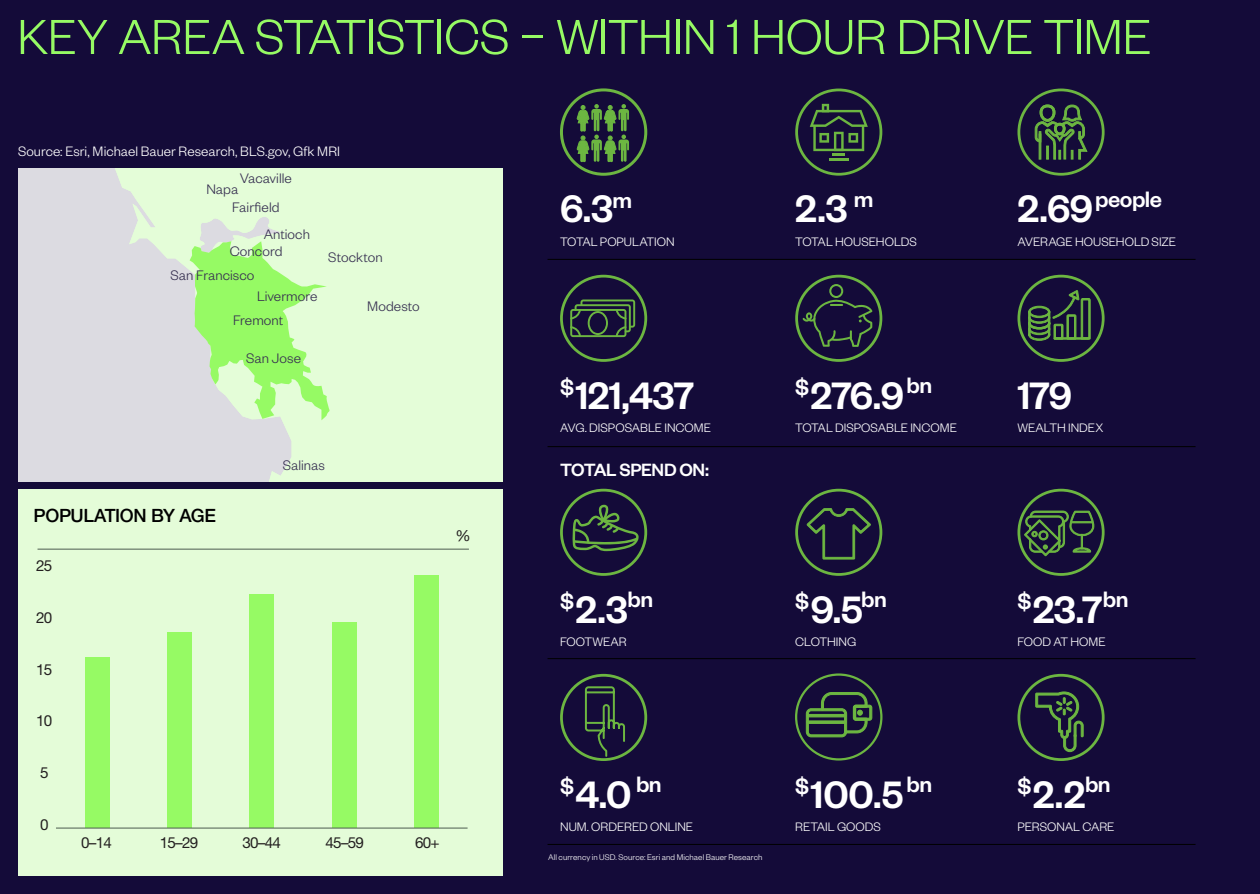
<style>
.page{position:relative;width:1260px;height:894px;background:#140b39}
.page>*{position:absolute;margin:0;border:0;box-sizing:border-box;transform-origin:0 0}
.t1{font:300 54px "Founders Grotesk";letter-spacing:-.01em;color:#96fa64}
.t2{font:500 42px "Founders Grotesk";letter-spacing:-.02em;color:#fff}
.t3{font:500 24.45px "Founders Grotesk";letter-spacing:-.02em;color:#fff}
.t4{font:500 19.5px "Founders Grotesk";letter-spacing:-.025em;color:#fff}
.t5{font:500 18.3px "Helvetica Neue LT Std";letter-spacing:-.02em;color:#000}
.t6{font:15.3px "Helvetica Neue LT Std";letter-spacing:-.05em;color:#231f20}
.t7{font:300 15.15px "Founders Grotesk";letter-spacing:.005em;color:#373051}
.t8{font:300 15px "Founders Grotesk";letter-spacing:.005em;color:#fff}
.t9{font:300 13.5px "Founders Grotesk";color:#fff}
.t10{font:300 9px "Founders Grotesk";letter-spacing:.01em;color:#fff}
.s1{font-size:42px}
</style>
<div class="page">
<div style="left:18px;top:168px;width:484px;height:314px;background:#dcdbe1"></div>
<svg style="left:115px;top:168px;width:387px;height:314px;fill:#e4fdd8"></svg>
<svg style="left:190px;top:241px;width:140px;height:179px;background:#bbf79e"></svg>
<div style="left:18px;top:489px;width:484px;height:387px;background:#e4fcd8"></div>
<div style="left:85px;top:657px;width:24px;height:171px;background:#96fa64"></div>
<div style="left:167px;top:633px;width:25px;height:195px;background:#96fa64"></div>
<div style="left:249px;top:595px;width:25px;height:233px;background:#96fa64"></div>
<div style="left:332px;top:623px;width:24px;height:205px;background:#96fa64"></div>
<div style="left:414px;top:575px;width:25px;height:253px;background:#96fa64"></div>
<hr style="left:38px;top:549px;width:431px;height:1px;background:#4d5b50">
<hr style="left:56px;top:828px;width:412px;height:1px;background:#4d5b50">
<div style="left:1017px;top:89px;width:88px;height:87px;border:3px solid #6cb641;border-radius:50%"></div>
<svg style="left:1035px;top:105px;width:52px;height:55px"></svg>
<hr style="left:829px;top:158px;width:19px;height:3px;background:#6cb641">
<svg style="left:810px;top:104px;width:58px;height:52px"></svg>
<div style="left:795px;top:89px;width:87px;height:87px;border:3px solid #6cb641;border-radius:50%"></div>
<div style="left:560px;top:88px;width:87px;height:88px;border:3px solid #6cb641;border-radius:50%"></div>
<svg style="left:577px;top:104px;width:52px;height:58px"></svg>
<div style="left:560px;top:489px;width:87px;height:87px;border:3px solid #6cb641;border-radius:50%"></div>
<svg style="left:572px;top:505px;width:67px;height:46px"></svg>
<div style="left:795px;top:275px;width:87px;height:87px;border:3px solid #6cb641;border-radius:50%"></div>
<svg style="left:803px;top:284px;width:69px;height:63px"></svg>
<div style="left:560px;top:275px;width:87px;height:87px;border:3px solid #6cb641;border-radius:50%"></div>
<svg style="left:570px;top:299px;width:65px;height:38px"></svg>
<div style="left:1017px;top:489px;width:88px;height:87px;border:3px solid #6cb641;border-radius:50%"></div>
<svg style="left:1024px;top:510px;width:70px;height:65px"></svg>
<div style="left:795px;top:489px;width:87px;height:87px;border:3px solid #6cb641;border-radius:50%"></div>
<svg style="left:806px;top:508px;width:65px;height:52px"></svg>
<div style="left:1017px;top:674px;width:88px;height:87px;border:3px solid #6cb641;border-radius:50%"></div>
<svg style="left:1035px;top:691px;width:49px;height:61px"></svg>
<div style="left:560px;top:674px;width:87px;height:87px;border:3px solid #6cb641;border-radius:50%"></div>
<svg style="left:584px;top:686px;width:42px;height:72px"></svg>
<hr style="left:548px;top:259px;width:648px;height:1px;background:#000">
<hr style="left:548px;top:446px;width:648px;height:1px;background:#000">
<hr style="left:548px;top:658px;width:648px;height:1px;background:#000">
<hr style="left:548px;top:844px;width:648px;height:1px;background:#000">
<div style="left:1017px;top:275px;width:88px;height:87px;border:3px solid #6cb641;border-radius:50%"></div>
<svg style="left:1028px;top:290px;width:63px;height:51px"></svg>
<div style="left:795px;top:673px;width:88px;height:88px;border:2px solid #6cb641;border-radius:50%"></div>
<svg style="left:806px;top:692px;width:67px;height:46px"></svg>
<div style="left:806px;top:714px;width:41px;height:3px;border:1px solid #6cb641"></div>
<div style="left:806px;top:721px;width:41px;height:3px;border:1px solid #6cb641"></div>
<h1 class="t1" style="left:17px;top:4px;width:1136px">KEY AREA STATISTICS – WITHIN 1 HOUR DRIVE TIME</h1>
<p class="t8" style="left:18px;top:142px;width:324px">Source: Esri, Michael Bauer Research, BLS.gov, Gfk MRI</p>
<p class="t7" style="left:240px;top:169px;width:54px">Vacaville</p>
<p class="t7" style="left:206px;top:180px;width:33px">Napa</p>
<p class="t7" style="left:232px;top:198px;width:49px">Fairfield</p>
<p class="t7" style="left:264px;top:225px;width:48px">Antioch</p>
<p class="t7" style="left:230px;top:242px;width:54px">Concord</p>
<p class="t7" style="left:171px;top:266px;width:85px">San Francisco</p>
<p class="t7" style="left:257px;top:287px;width:62px">Livermore</p>
<p class="t7" style="left:233px;top:311px;width:52px">Fremont</p>
<p class="t7" style="left:246px;top:349px;width:56px">San Jose</p>
<p class="t7" style="left:328px;top:248px;width:56px">Stockton</p>
<p class="t7" style="left:367px;top:297px;width:54px">Modesto</p>
<h3 class="t5" style="left:34px;top:505px;width:184px">POPULATION BY AGE</h3>
<p class="t6" style="left:36px;top:557px;width:18px">25</p>
<p class="t6" style="left:36px;top:608px;width:18px">20</p>
<p class="t6" style="left:36px;top:660px;width:18px">15</p>
<p class="t6" style="left:36px;top:712px;width:18px">10</p>
<p class="t6" style="left:40px;top:763px;width:10px">5</p>
<p class="t6" style="left:40px;top:815px;width:10px">0</p>
<p class="t7" style="left:283px;top:456px;width:44px">Salinas</p>
<p class="t6" style="left:81px;top:833px;width:32px">0–14</p>
<p class="t6" style="left:160px;top:833px;width:40px">15–29</p>
<p class="t6" style="left:243px;top:833px;width:40px">30–44</p>
<p class="t6" style="left:326px;top:833px;width:40px">45–59</p>
<p class="t6" style="left:415px;top:833px;width:26px">60+</p>
<p class="t6" style="left:456px;top:527px;width:17px">%</p>
<h2 class="t2" style="left:560px;top:183px;width:74px">6.3<sup>m</sup></h2>
<h2 class="t2" style="left:795px;top:183px;width:80px">2.3 <sup>m</sup></h2>
<h3 class="t3" style="left:1017px;top:184px;width:146px"><span class="s1">2.69</span>people</h3>
<p class="t9" style="left:560px;top:233px;width:116px">TOTAL POPULATION</p>
<p class="t9" style="left:795px;top:233px;width:123px">TOTAL HOUSEHOLDS</p>
<p class="t9" style="left:1017px;top:233px;width:160px">AVERAGE HOUSEHOLD SIZE</p>
<h2 class="t2" style="left:560px;top:369px;width:136px"><sup>$</sup>121,437</h2>
<h2 class="t2" style="left:795px;top:369px;width:139px"><sup>$</sup>276.9<sup>bn</sup></h2>
<h2 class="t2" style="left:1017px;top:369px;width:56px">179</h2>
<p class="t9" style="left:560px;top:420px;width:153px">AVG. DISPOSABLE INCOME</p>
<p class="t9" style="left:795px;top:420px;width:163px">TOTAL DISPOSABLE INCOME</p>
<p class="t9" style="left:1017px;top:420px;width:87px">WEALTH INDEX</p>
<h3 class="t4" style="left:560px;top:458px;width:151px">TOTAL SPEND ON:</h3>
<h3 class="t3" style="left:560px;top:584px;width:95px">$<span class="s1">2.3</span>bn</h3>
<h3 class="t3" style="left:795px;top:584px;width:93px">$<span class="s1">9.5</span> bn</h3>
<h2 class="t2" style="left:1017px;top:583px;width:112px"><sup>$</sup>23.7 <sup>bn</sup></h2>
<p class="t9" style="left:560px;top:634px;width:68px">FOOTWEAR</p>
<p class="t9" style="left:795px;top:634px;width:63px">CLOTHING</p>
<p class="t9" style="left:1017px;top:634px;width:90px">FOOD AT HOME</p>
<h3 class="t3" style="left:560px;top:769px;width:103px">$<span class="s1">4.0</span> bn</h3>
<h2 class="t2" style="left:795px;top:768px;width:139px"><sup>$</sup>100.5<sup>bn</sup></h2>
<h3 class="t3" style="left:1017px;top:769px;width:95px">$<span class="s1">2.2</span>bn</h3>
<p class="t9" style="left:560px;top:819px;width:135px">NUM. ORDERED ONLINE</p>
<p class="t9" style="left:795px;top:819px;width:87px">RETAIL GOODS</p>
<p class="t9" style="left:1017px;top:819px;width:99px">PERSONAL CARE</p>
<p class="t10" style="left:548px;top:852px;width:216px">All currency in USD. Source: Esri and Michael Bauer Research</p>
</div>
